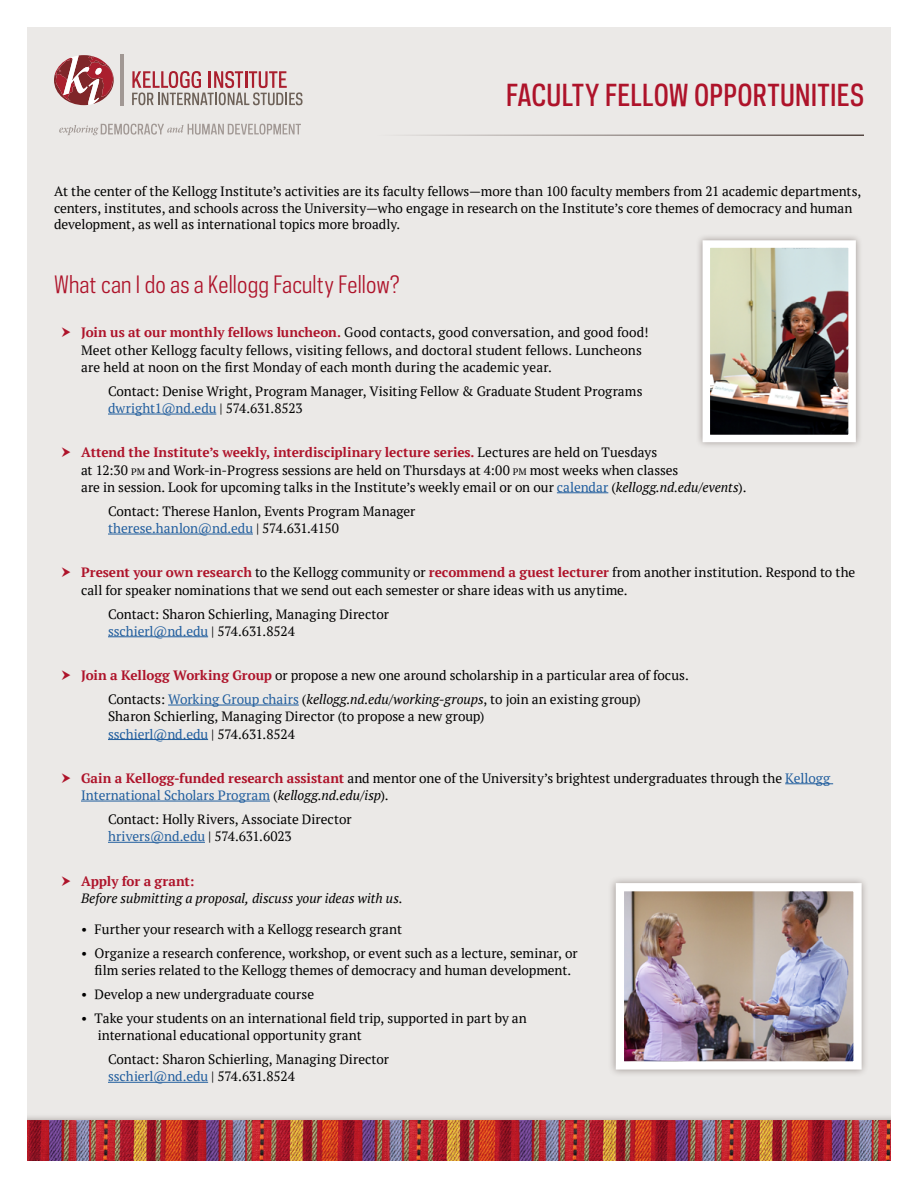
<style>
.page{position:relative;width:918px;height:1188px;background:#fff}
.page>*{position:absolute;margin:0;border:0;box-sizing:border-box;transform-origin:0 0}
.t1{font:500 28.5px "Galaxie Polaris Condensed";letter-spacing:.01em;color:#ae132a}
.t2{font:22.5px "Galaxie Polaris Condensed";letter-spacing:.01em;color:#ae132a}
.t3{font:13.5px/17.2px "PT Serif";color:#000}
.t4{font:italic 13.5px "PT Serif";color:#000}
.t5{font:700 13.5px "PT Serif";letter-spacing:-.005em;color:#ae132a}
.s1{font-weight:700;color:#ae132a}
.s2{color:#215e9e}
.s3{font-size:9.45px}
.s4{font-style:italic}
</style>
<div class="page">
<div style="left:27px;top:27px;width:864px;height:1134px;background:#ebe9e7"></div>
<div style="left:27px;top:1113px;width:864px;height:48px;background:#554742;opacity:.5"></div>
<img style="left:27px;top:1120px;width:864px;height:41px">
<hr style="left:108px;top:414px;width:108px;height:1px;background:#215e9e">
<hr style="left:557px;top:492px;width:51px;height:1px;background:#215e9e">
<hr style="left:108px;top:534px;width:145px;height:1px;background:#215e9e">
<hr style="left:108px;top:636px;width:100px;height:1px;background:#215e9e">
<hr style="left:168px;top:705px;width:131px;height:1px;background:#215e9e">
<hr style="left:108px;top:739px;width:100px;height:1px;background:#215e9e">
<hr style="left:785px;top:783px;width:48px;height:1px;background:#215e9e">
<hr style="left:81px;top:801px;width:189px;height:1px;background:#215e9e">
<hr style="left:108px;top:842px;width:97px;height:1px;background:#215e9e">
<hr style="left:108px;top:1082px;width:100px;height:1px;background:#215e9e">
<svg style="left:59px;top:124px;width:242px;height:11px"></svg>
<hr style="left:120px;top:54px;width:4px;height:51px;background:#a19894">
<svg style="left:132px;top:71px;width:171px;height:34px"></svg>
<svg style="left:54px;top:55px;width:60px;height:50px"></svg>
<hr style="left:375px;top:135px;width:489px;height:1px;background:#554742">
<div style="left:608px;top:875px;width:262px;height:202px;background:#554742;opacity:.5"></div>
<img style="left:625px;top:892px;width:228px;height:169px">
<div style="left:616px;top:883px;width:246px;height:187px;border:8px solid #fff"></div>
<div style="left:696px;top:233px;width:167px;height:216px;background:#554742;opacity:.5"></div>
<img style="left:712px;top:249px;width:135px;height:184px">
<div style="left:703px;top:240px;width:153px;height:202px;border:8px solid #fff"></div>
<h1 class="t1" style="left:506px;top:76px;width:359px">FACULTY FELLOW OPPORTUNITIES</h1>
<p class="t3" style="left:54px;top:183px;width:809px;line-height:16.5px">At the center of the Kellogg Institute’s activities are its faculty fellows—more than 100 faculty members from 21 academic departments, centers, institutes, and schools across the University—who engage in research on the Institute’s core themes of democracy and human development, as well as international topics more broadly.</p>
<h2 class="t2" style="left:54px;top:269px;width:347px">What can I do as a Kellogg Faculty Fellow?</h2>
<p class="t3" style="left:81px;top:324px;width:569px"><span class="s1">Join us at our monthly fellows luncheon.</span> Good contacts, good conversation, and good food!<br>Meet other Kellogg faculty fellows, visiting fellows, and doctoral student fellows. Luncheons are held at noon on the first Monday of each month during the academic year.</p>
<p class="t3" style="left:108px;top:382px;width:536px">Contact: Denise Wright, Program Manager, Visiting Fellow &amp; Graduate Student Programs <span class="s2">dwright1@nd.edu</span> | 574.631.8523</p>
<p class="t3" style="left:81px;top:444px;width:667px"><span class="s1">Attend the Institute’s weekly, interdisciplinary lecture series.</span> Lectures are held on Tuesdays<br>at 12:30 <span class="s3">pm</span> and Work-in-Progress sessions are held on Thursdays at 4:00 <span class="s3">pm</span> most weeks when classes<br>are in session. Look for upcoming talks in the Institute’s weekly email or on our <span class="s2">calendar</span> (<span class="s4">kellogg.nd.edu/events</span>).</p>
<p class="t3" style="left:108px;top:502px;width:309px">Contact: Therese Hanlon, Events Program Manager <span class="s2">therese.hanlon@nd.edu</span> | 574.631.4150</p>
<p class="t3" style="left:81px;top:564px;width:776px"><span class="s1">Present your own research</span> to the Kellogg community or <span class="s1">recommend a guest lecturer</span> from another institution. Respond to the call for speaker nominations that we send out each semester or share ideas with us anytime.</p>
<p class="t3" style="left:108px;top:605px;width:283px">Contact: Sharon Schierling, Managing Director <span class="s2">sschierl@nd.edu</span> | 574.631.8524</p>
<p class="t3" style="left:108px;top:663px;width:582px;line-height:24px;text-indent:-27px"><span class="s1">Join a Kellogg Working Group</span> or propose a new one around scholarship in a particular area of focus.<br>Contacts: <span class="s2">Working Group chairs</span> (<span class="s4">kellogg.nd.edu/working-groups</span>, to join an existing group)</p>
<p class="t3" style="left:108px;top:708px;width:378px">Sharon Schierling, Managing Director (to propose a new group) <span class="s2">sschierl@nd.edu</span> | 574.631.8524</p>
<p class="t3" style="left:81px;top:769px;width:751px"><span class="s1">Gain a Kellogg-funded research assistant</span> and mentor one of the University’s brightest undergraduates through the <span class="s2">Kellogg<br>International Scholars Program</span> (<span class="s4">kellogg.nd.edu/isp</span>).</p>
<p class="t3" style="left:108px;top:811px;width:245px">Contact: Holly Rivers, Associate Director <span class="s2">hrivers@nd.edu</span> | 574.631.6023</p>
<p class="t5" style="left:81px;top:872px;width:115px">Apply for a grant:</p>
<p class="t4" style="left:81px;top:889px;width:323px">Before submitting a proposal, discuss your ideas with us.</p>
<p class="t3" style="left:81px;top:920px;width:323px">• Further your research with a Kellogg research grant</p>
<p class="t3" style="left:81px;top:944px;width:498px;text-align:center">• Organize a research conference, workshop, or event such as a lecture, seminar, or film series related to the Kellogg themes of democracy and human development.</p>
<p class="t3" style="left:81px;top:985px;width:235px">• Develop a new undergraduate course</p>
<p class="t3" style="left:98px;top:1009px;width:431px;text-indent:-17px">• Take your students on an international field trip, supported in part by an international educational opportunity grant</p>
<p class="t3" style="left:108px;top:1051px;width:283px">Contact: Sharon Schierling, Managing Director <span class="s2">sschierl@nd.edu</span> | 574.631.8524</p>
</div>
